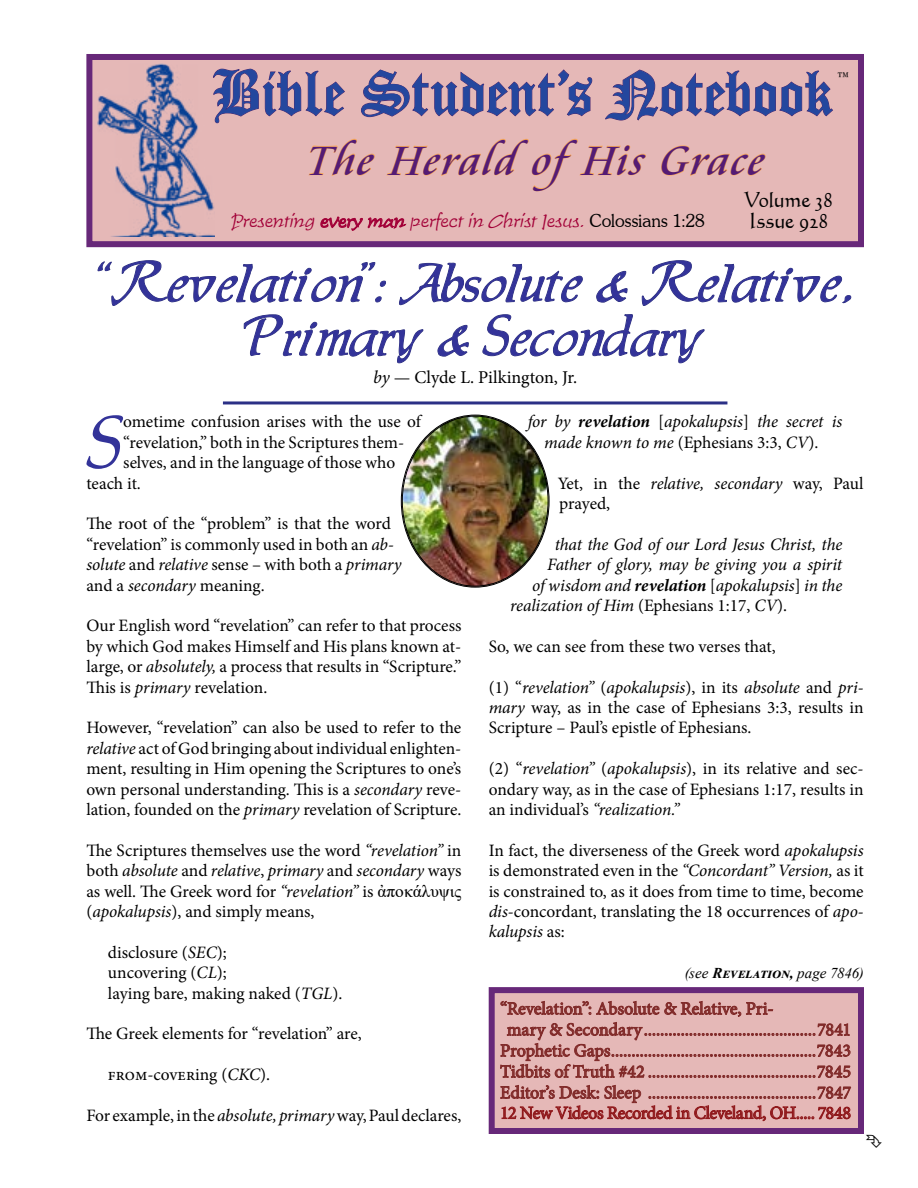
<style>
.page{position:relative;width:918px;height:1188px;background:#fff}
.page>*{position:absolute;margin:0;border:0;box-sizing:border-box;transform-origin:0 0}
.t1{font:70.8px "Allure SSK";color:#339}
.t2{font:69px "Cloister Black BT";color:#24479e}
.t3{font:54px/54px "Allure SSK";color:#339;text-align:center}
.t4{font:italic 45px "Cataneo BT";color:#541b74}
.t5{font:21px "Calligraphic 421 BT Roman B";letter-spacing:-.005em;color:#000}
.t6{font:18px "Minion Pro";letter-spacing:-.005em;color:#812b2a}
.t7{font:italic 18px "Time Scr D Ligh";color:#a20037}
.t8{font:18px "Minion Pro";letter-spacing:-.025em;color:#90191c}
.t9{font:18px "Minion Pro";color:#000}
.t10{font:300 18px "Souvenir IT Cby BT";color:#000}
.t11{font:17.4px/20.4px "Minion Pro";letter-spacing:-.005em;color:#000;text-align:justify}
.t12{font:italic 17.4px/20.4px "Minion Pro";letter-spacing:-.01em;color:#000;text-align:center}
.t13{font:italic 15px "Times New Roman";letter-spacing:-.005em;color:#000}
.s1{font-family:"Souvenir IT Cby BT";font-weight:300;font-style:normal;color:#000}
.s2{font-style:italic}
.s3{font-family:"Times New Roman"}
.s4{font-weight:700}
.s5{font-style:normal}
</style>
<div class="page">
<div style="left:86px;top:54px;width:778px;height:193px;background:#e5b8b7;border:6px solid #672879"></div>
<svg style="left:215px;top:68px;width:130px;height:56px"></svg>
<svg style="left:361px;top:69px;width:232px;height:48px"></svg>
<svg style="left:605px;top:69px;width:228px;height:52px"></svg>
<svg style="left:308px;top:138px;width:67px;height:38px"></svg>
<svg style="left:386px;top:138px;width:260px;height:54px"></svg>
<svg style="left:661px;top:145px;width:105px;height:31px"></svg>
<svg style="left:320px;top:216px;width:87px;height:15px"></svg>
<img style="left:97px;top:64px;width:118px;height:172px">
<div style="left:492px;top:990px;width:369px;height:141px;background:#e5b8b7"></div>
<svg style="left:500px;top:1001px;width:351px;height:77px"></svg>
<svg style="left:500px;top:1085px;width:351px;height:36px"></svg>
<div style="left:489px;top:987px;width:375px;height:147px;border:6px solid #672879"></div>
<img style="left:402px;top:415px;width:147px;height:171px">
<hr style="left:223px;top:401px;width:504px;height:3px;background:#2b3086">
<svg style="left:97px;top:260px;width:289px;height:46px"></svg>
<svg style="left:399px;top:262px;width:184px;height:43px"></svg>
<svg style="left:596px;top:271px;width:32px;height:32px"></svg>
<svg style="left:641px;top:260px;width:211px;height:46px"></svg>
<svg style="left:243px;top:314px;width:181px;height:50px"></svg>
<svg style="left:437px;top:325px;width:32px;height:32px"></svg>
<svg style="left:482px;top:314px;width:223px;height:50px"></svg>
<h2 class="t2" style="left:212px;top:51px;width:621px">Bible Student’s Notebook</h2>
<p class="t10" style="left:836px;top:67px;width:16px">™</p>
<h3 class="t4" style="left:305px;top:132px;width:469px">The Herald ofHis Grace</h3>
<p class="t5" style="left:744px;top:186px;width:91px">Volume 38</p>
<p class="t7" style="left:231px;top:211px;width:476px">Presenting every man perfect in Christ Jesus. <span class="s1">C o l o s s i a n s 1: 2 8</span></p>
<p class="t5" style="left:749px;top:207px;width:81px">Issue 928</p>
<h3 class="t3" style="left:98px;top:260px;width:755px">“Revelation”: Absolute &amp; Relative,<br>Primary &amp; Secondary</h3>
<p class="t9" style="left:373px;top:366px;width:205px"><span class="s2">by</span> — Clyde L. Pilkington, Jr.</p>
<h1 class="t1" style="left:86px;top:413px;width:38px">S</h1>
<p class="t11" style="left:123px;top:412px;width:301px">ometime confusion arises with the use of</p>
<p class="t11" style="left:123px;top:432px;width:283px">“revelation,” both in the Scriptures them-</p>
<p class="t11" style="left:123px;top:452px;width:274px">selves, and in the language of those who</p>
<p class="t11" style="left:86px;top:473px;width:56px">teach it.</p>
<p class="t11" style="left:86px;top:514px;width:317px;text-align:left">The root of the “problem” is that the word “revelation” is commonly used in both an <span class="s2">ab&shy;solute</span> and <span class="s2">relative</span> sense – with both a <span class="s2">primary </span>and a <span class="s2">secondary</span> meaning.</p>
<p class="t11" style="left:86px;top:616px;width:377px">Our English word “revelation” can refer to that process by which God makes Himself and His plans known at&shy;large, or <span class="s2">absolutely,</span> a process that results in “Scripture.” This is <span class="s2">primary</span> revelation.</p>
<p class="t11" style="left:86px;top:718px;width:377px">However, “revelation” can also be used to refer to the <span class="s2">relative</span> act of God bringing about individual enlighten&shy;ment, resulting in Him opening the Scriptures to one’s own personal understanding. This is a <span class="s2">secondary</span> reve&shy;lation, founded on the <span class="s2">primary</span> revelation of Scripture.</p>
<p class="t11" style="left:86px;top:840px;width:377px">The Scriptures themselves use the word <span class="s2">“revelation”</span> in both <span class="s2">absolute</span> and <span class="s2">relative</span>, <span class="s2">primary</span> and <span class="s2">secondary</span> ways as well. The Greek word for <span class="s2">“revelation”</span> is <span class="s3">ἀποκάλυψις </span>(<span class="s2">apokalupsis</span>), and simply means,</p>
<p class="t11" style="left:108px;top:942px;width:236px;text-align:left">disclosure (<span class="s2">SEC</span>);<br>uncovering (<span class="s2">CL</span>);<br>laying bare, making naked (<span class="s2">TGL</span>).</p>
<p class="t11" style="left:86px;top:1024px;width:277px">The Greek elements for “revelation” are,</p>
<p class="t11" style="left:108px;top:1064px;width:164px">from-covering (<span class="s2">CKC</span>).</p>
<p class="t11" style="left:86px;top:1105px;width:376px">For example, in the <span class="s2">absolute, primary</span> way, Paul declares,</p>
<p class="t12" style="left:528px;top:412px;width:316px">for by <span class="s4">revelation</span> <span class="s5">[</span>apokalupsis<span class="s5">]</span> the secret is made known to me <span class="s5">(Ephesians 3:3,</span> CV<span class="s5">).</span></p>
<p class="t11" style="left:558px;top:473px;width:307px">Yet, in the <span class="s2">relative, secondary</span> way, Paul prayed,</p>
<p class="t12" style="left:555px;top:534px;width:289px">that the God of our Lord Jesus Christ, the</p>
<p class="t12" style="left:547px;top:554px;width:297px">Father of glory, may be giving you a spirit</p>
<p class="t12" style="left:532px;top:575px;width:312px">of wisdom and <span class="s4">revelation</span> <span class="s5">[</span>apokalupsis<span class="s5">]</span> in the</p>
<p class="t12" style="left:510px;top:595px;width:278px">realization of Him <span class="s5">(Ephesians 1:17,</span> CV<span class="s5">).</span></p>
<p class="t11" style="left:489px;top:636px;width:289px">So, we can see from these two verses that,</p>
<p class="t11" style="left:489px;top:677px;width:377px">(1) “<span class="s2">revelation”</span> (<span class="s2">apokalupsis</span>), in its <span class="s2">absolute</span> and <span class="s2">pri&shy;mary</span> way, as in the case of Ephesians 3:3, results in Scripture – Paul’s epistle of Ephesians.</p>
<p class="t11" style="left:489px;top:758px;width:377px">(2) “<span class="s2">revelation”</span> (<span class="s2">apokalupsis</span>), in its relative and sec&shy;ondary way, as in the case of Ephesians 1:17, results in an individual’s <span class="s2">“realization.”</span></p>
<p class="t11" style="left:489px;top:840px;width:376px">In fact, the diverseness of the Greek word <span class="s2">apokalupsis </span>is demonstrated even in the <span class="s2">“Concordant” Version,</span> as it is constrained to, as it does from time to time, become <span class="s2">dis-</span>concordant, translating the 18 occurrences of <span class="s2">apo&shy;kalupsis</span> as:</p>
<p class="t13" style="left:685px;top:963px;width:181px">(see <span class="s4">Revelation,</span> page 7846)</p>
<p class="t6" style="left:500px;top:997px;width:275px">“Revelation”: Absolute &amp; Relative, Pri-</p>
<p class="t6" style="left:507px;top:1018px;width:346px">mary &amp; Secondary..........................................7841</p>
<p class="t6" style="left:500px;top:1039px;width:353px">Prophetic Gaps..................................................7843</p>
<p class="t6" style="left:500px;top:1060px;width:353px">Tidbits of Truth #42 .........................................7845</p>
<p class="t6" style="left:500px;top:1081px;width:353px">Editor’s Desk: Sleep .........................................7847</p>
<p class="t8" style="left:500px;top:1101px;width:353px">12 New Videos Recorded in Cleveland, OH..... 7848</p>
</div>
